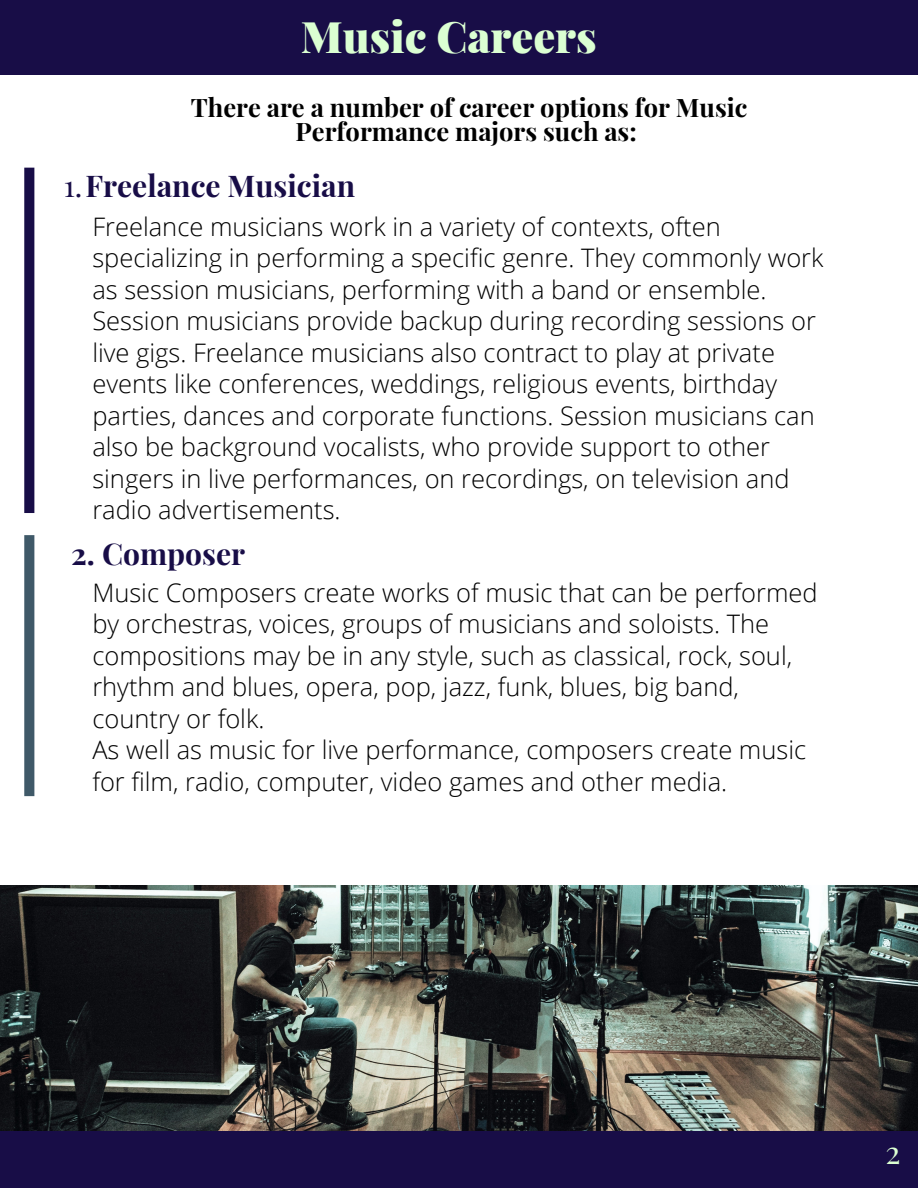
<style>
.page{position:relative;width:918px;height:1188px;background:#fff}
.page>*{position:absolute;margin:0;border:0;box-sizing:border-box;transform-origin:0 0}
.t1{font:900 43.5px "Playfair Display";color:#dbffd2}
.t2{font:31.5px "Playfair Display";color:#dbffd2}
.t3{font:700 30px "Playfair Display";color:#180d47}
.t4{font:300 25.5px/31.5px "Open Sans";color:#000}
.t5{font:700 25.5px/23.7px "Playfair Display";color:#000;text-align:center}
.s1{font-weight:400}
</style>
<div class="page">
<img style="left:0;top:886px;width:918px;height:245px">
<div style="left:0;top:1131px;width:918px;height:57px;background:#180d47"></div>
<div style="left:0;top:0;width:918px;height:75px;background:#180d47"></div>
<div style="left:24px;top:168px;width:10px;height:345px;background:#180d47"></div>
<div style="left:24px;top:535px;width:10px;height:261px;background:#3f5968"></div>
<p class="t1" style="left:301px;top:6px;width:297px">Music Careers</p>
<p class="t5" style="left:191px;top:95px;width:558px">There are a number of career options for Music<br>Performance majors such as:</p>
<p class="t3" style="left:64px;top:165px;width:293px"><span class="s1">1.</span>Freelance Musician</p>
<p class="t4" style="left:92px;top:210px;width:733px">Freelance musicians work in a variety of contexts, often specializing in performing a specific genre. They commonly work as session musicians, performing with a band or ensemble.<br>Session musicians provide backup during recording sessions or live gigs. Freelance musicians also contract to play at private events like conferences, weddings, religious events, birthday parties, dances and corporate functions. Session musicians can also be background vocalists, who provide support to other singers in live performances, on recordings, on television and radio advertisements.</p>
<p class="t3" style="left:71px;top:532px;width:175px">2. Composer</p>
<p class="t4" style="left:92px;top:576px;width:727px">Music Composers create works of music that can be performed by orchestras, voices, groups of musicians and soloists. The compositions may be in any style, such as classical, rock, soul, rhythm and blues, opera, pop, jazz, funk, blues, big band, country or folk.</p>
<p class="t4" style="left:92px;top:733px;width:715px">As well as music for live performance, composers create music for film, radio, computer, video games and other media.</p>
<p class="t2" style="left:886px;top:1130px;width:17px">2</p>
</div>
